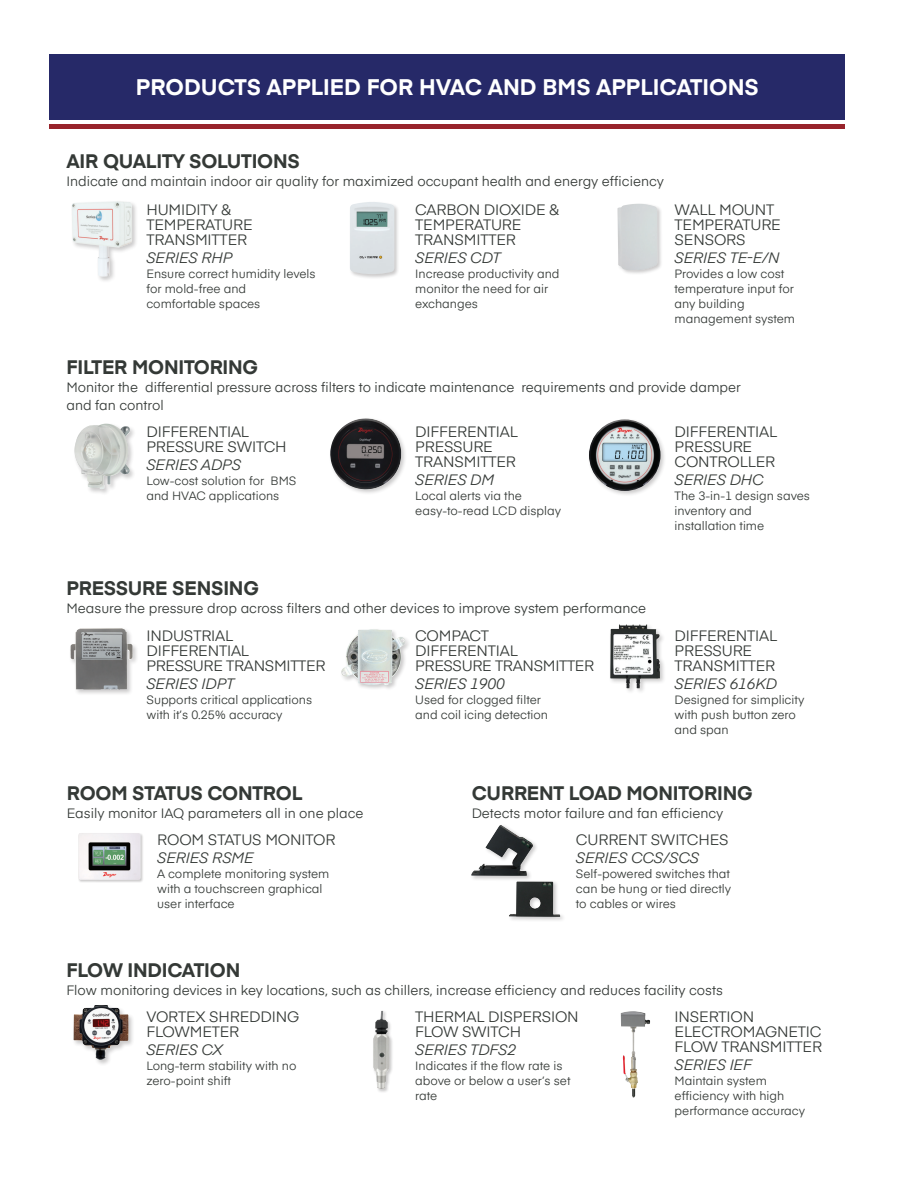
<style>
.page{position:relative;width:908px;height:1190px;background:#fff}
.page>*{position:absolute;margin:0;border:0;box-sizing:border-box;transform-origin:0 0}
.t1{font:700 22.5px "Eina 03";color:#fff}
.t2{font:700 19.5px "Eina 03";letter-spacing:-.01em;color:#343936}
.t3{font:15px/15px "Eina 03";letter-spacing:-.01em;color:#343936}
.t4{font:italic 15px "Eina 03";letter-spacing:-.01em;color:#343936}
.t5{font:13.5px/18px "Eina 03";color:#343936}
.t6{font:12px/15px "Eina 03";color:#343936}
</style>
<div class="page">
<div style="left:70px;top:199px;width:68px;height:84px;background:#231f20;opacity:.24"></div>
<img style="left:72px;top:201px;width:60px;height:75px">
<div style="left:73px;top:422px;width:63px;height:73px;background:#231f20;opacity:.24"></div>
<img style="left:74px;top:423px;width:56px;height:66px">
<div style="left:69px;top:626px;width:70px;height:69px;background:#231f20;opacity:.24"></div>
<img style="left:127px;top:628px;width:5px;height:61px">
<img style="left:70px;top:628px;width:57px;height:61px">
<div style="left:72px;top:1003px;width:63px;height:63px;background:#231f20;opacity:.24"></div>
<img style="left:73px;top:1004px;width:56px;height:56px">
<div style="left:348px;top:201px;width:51px;height:78px;background:#231f20;opacity:.24"></div>
<img style="left:350px;top:202px;width:44px;height:72px">
<div style="left:328px;top:417px;width:79px;height:78px;background:#231f20;opacity:.24"></div>
<img style="left:330px;top:418px;width:72px;height:71px">
<div style="left:340px;top:627px;width:71px;height:64px;background:#231f20;opacity:.24"></div>
<img style="left:341px;top:629px;width:65px;height:56px">
<div style="left:372px;top:1009px;width:22px;height:84px;background:#231f20;opacity:.24"></div>
<img style="left:373px;top:1010px;width:16px;height:78px">
<div style="left:616px;top:202px;width:47px;height:73px;background:#231f20;opacity:.24"></div>
<img style="left:617px;top:204px;width:40px;height:66px">
<div style="left:587px;top:417px;width:79px;height:80px;background:#231f20;opacity:.24"></div>
<img style="left:589px;top:419px;width:71px;height:72px;border-radius:36px">
<img style="left:602px;top:443px;width:44px;height:18px">
<div style="left:608px;top:622px;width:58px;height:72px;background:#231f20;opacity:.24"></div>
<img style="left:610px;top:624px;width:30px;height:64px">
<div style="left:49px;top:96px;width:795px;height:33px;background:linear-gradient(to right,#98232b,#98232b)"></div>
<svg style="left:49px;top:119px;width:795px;height:4px"></svg>
<div style="left:49px;top:54px;width:795px;height:65px;background:#262968"></div>
<div style="left:78px;top:832px;width:66px;height:51px;background:#231f20;opacity:.24"></div>
<img style="left:78px;top:833px;width:63px;height:47px">
<div style="left:507px;top:879px;width:59px;height:43px;background:#231f20;opacity:.24"></div>
<img style="left:509px;top:881px;width:51px;height:35px">
<div style="left:469px;top:823px;width:69px;height:58px;background:#231f20;opacity:.24"></div>
<img style="left:471px;top:824px;width:62px;height:51px">
<img style="left:620px;top:1011px;width:12px;height:66px">
<h1 class="t1" style="left:136px;top:71px;width:624px">PRODUCTS APPLIED FOR HVAC AND BMS APPLICATIONS</h1>
<h2 class="t2" style="left:66px;top:147px;width:235px">AIR QUALITY SOLUTIONS</h2>
<p class="t5" style="left:66px;top:171px;width:599px">Indicate and maintain indoor air quality for maximized occupant health and energy efficiency</p>
<p class="t3" style="left:146px;top:201px;width:108px">HUMIDITY &amp;<br>TEMPERATURE<br>TRANSMITTER</p>
<p class="t4" style="left:146px;top:246px;width:88px">SERIES RHP</p>
<p class="t6" style="left:146px;top:265px;width:171px">Ensure correct humidity levels for mold-free and comfortable spaces</p>
<p class="t3" style="left:415px;top:201px;width:145px">CARBON DIOXIDE &amp;<br>TEMPERATURE<br>TRANSMITTER</p>
<p class="t4" style="left:415px;top:246px;width:87px">SERIES CDT</p>
<p class="t6" style="left:415px;top:265px;width:146px">Increase productivity and monitor the need for air exchanges</p>
<p class="t3" style="left:674px;top:201px;width:108px">WALL MOUNT<br>TEMPERATURE<br>SENSORS</p>
<p class="t4" style="left:674px;top:246px;width:107px">SERIES TE-E/N</p>
<p class="t6" style="left:674px;top:265px;width:122px">Provides a low cost temperature input for any building management system</p>
<h2 class="t2" style="left:66px;top:352px;width:193px">FILTER MONITORING</h2>
<p class="t5" style="left:66px;top:377px;width:676px">Monitor the differential pressure across filters to indicate maintenance requirements and provide damper and fan control</p>
<p class="t3" style="left:146px;top:423px;width:142px">DIFFERENTIAL<br>PRESSURE SWITCH</p>
<p class="t4" style="left:146px;top:453px;width:96px">SERIES ADPS</p>
<p class="t6" style="left:146px;top:472px;width:151px">Low-cost solution for BMS and HVAC applications</p>
<p class="t3" style="left:415px;top:423px;width:104px">DIFFERENTIAL<br>PRESSURE<br>TRANSMITTER</p>
<p class="t4" style="left:415px;top:468px;width:81px">SERIES DM</p>
<p class="t6" style="left:415px;top:487px;width:147px">Local alerts via the easy-to-read LCD display</p>
<h2 class="t2" style="left:66px;top:573px;width:194px">PRESSURE SENSING</h2>
<p class="t5" style="left:66px;top:598px;width:581px">Measure the pressure drop across filters and other devices to improve system performance</p>
<p class="t3" style="left:146px;top:626px;width:180px">INDUSTRIAL<br>DIFFERENTIAL<br>PRESSURE TRANSMITTER</p>
<p class="t4" style="left:146px;top:672px;width:89px">SERIES IDPT</p>
<p class="t6" style="left:146px;top:691px;width:167px">Supports critical applications with it’s 0.25% accuracy</p>
<p class="t3" style="left:415px;top:626px;width:180px">COMPACT<br>DIFFERENTIAL<br>PRESSURE TRANSMITTER</p>
<p class="t4" style="left:415px;top:672px;width:91px">SERIES 1900</p>
<p class="t6" style="left:415px;top:691px;width:134px">Used for clogged filter and coil icing detection</p>
<p class="t3" style="left:674px;top:423px;width:104px">DIFFERENTIAL<br>PRESSURE<br>CONTROLLER</p>
<p class="t4" style="left:674px;top:468px;width:91px">SERIES DHC</p>
<p class="t6" style="left:674px;top:487px;width:137px">The 3-in-1 design saves inventory and installation time</p>
<p class="t3" style="left:674px;top:626px;width:104px">DIFFERENTIAL<br>PRESSURE<br>TRANSMITTER</p>
<p class="t4" style="left:674px;top:672px;width:104px">SERIES 616KD</p>
<p class="t6" style="left:674px;top:691px;width:131px">Designed for simplicity with push button zero and span</p>
<h2 class="t2" style="left:67px;top:778px;width:237px">ROOM STATUS CONTROL</h2>
<p class="t5" style="left:67px;top:802px;width:298px">Easily monitor IAQ parameters all in one place</p>
<p class="t3" style="left:157px;top:831px;width:180px">ROOM STATUS MONITOR</p>
<p class="t4" style="left:157px;top:846px;width:98px">SERIES RSME</p>
<p class="t6" style="left:157px;top:865px;width:174px">A complete monitoring system with a touchscreen graphical user interface</p>
<h2 class="t2" style="left:471px;top:778px;width:282px">CURRENT LOAD MONITORING</h2>
<p class="t5" style="left:471px;top:802px;width:253px">Detects motor failure and fan efficiency</p>
<p class="t3" style="left:576px;top:831px;width:154px">CURRENT SWITCHES</p>
<p class="t4" style="left:576px;top:846px;width:125px">SERIES CCS/SCS</p>
<p class="t6" style="left:576px;top:865px;width:157px;text-align:justify">Self-powered switches that can be hung or tied directly to cables or wires</p>
<h2 class="t2" style="left:66px;top:955px;width:175px">FLOW INDICATION</h2>
<p class="t5" style="left:66px;top:980px;width:658px">Flow monitoring devices in key locations, such as chillers, increase efficiency and reduces facility costs</p>
<p class="t3" style="left:146px;top:1008px;width:154px">VORTEX SHREDDING<br>FLOWMETER</p>
<p class="t4" style="left:146px;top:1038px;width:78px">SERIES CX</p>
<p class="t6" style="left:146px;top:1057px;width:151px">Long-term stability with no zero-point shift</p>
<p class="t3" style="left:415px;top:1008px;width:165px">THERMAL DISPERSION<br>FLOW SWITCH</p>
<p class="t4" style="left:415px;top:1038px;width:102px">SERIES TDFS2</p>
<p class="t6" style="left:415px;top:1057px;width:157px">Indicates if the flow rate is above or below a user’s set rate</p>
<p class="t3" style="left:674px;top:1008px;width:149px">INSERTION<br>ELECTROMAGNETIC<br>FLOW TRANSMITTER</p>
<p class="t4" style="left:674px;top:1053px;width:79px">SERIES IEF</p>
<p class="t6" style="left:674px;top:1072px;width:132px">Maintain system efficiency with high performance accuracy</p>
</div>
